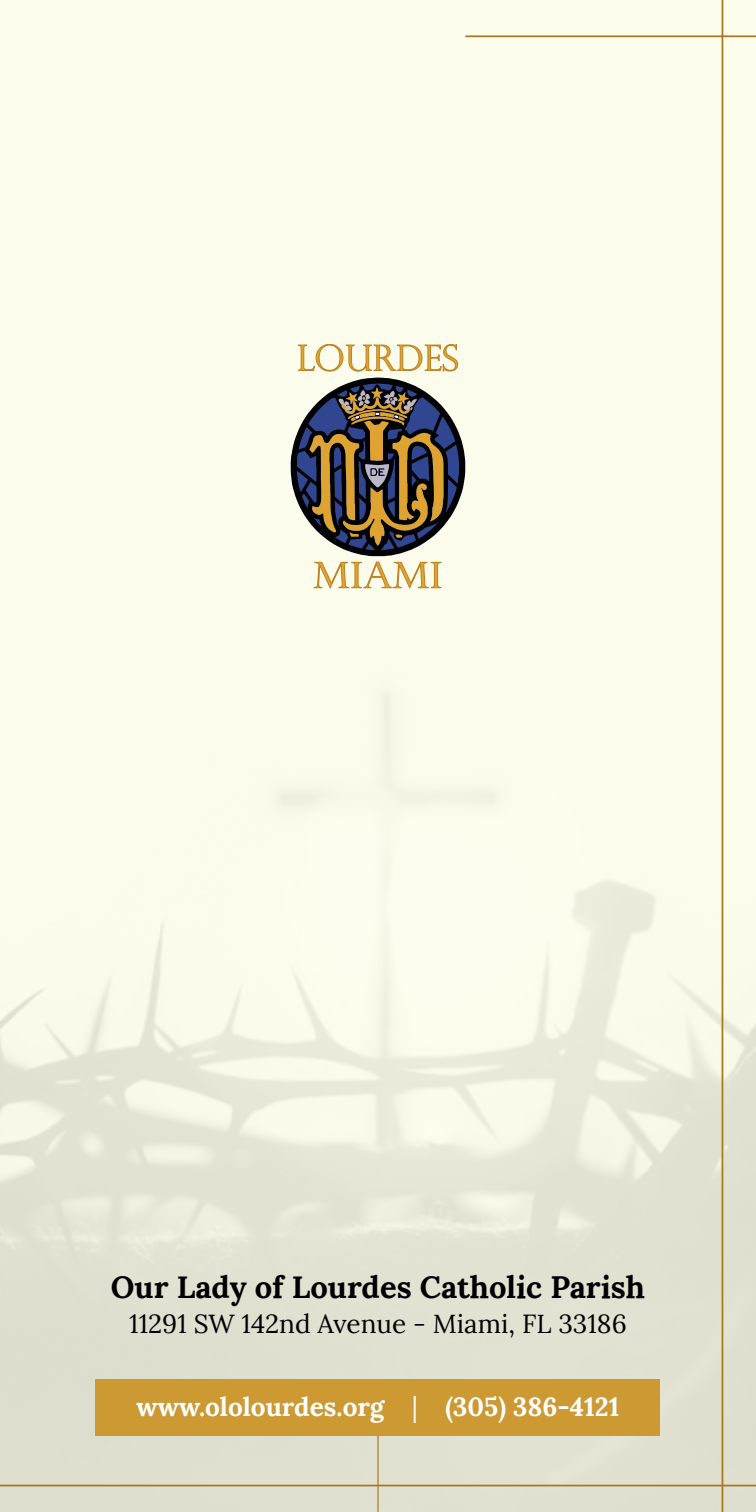
<style>
.page{position:relative;width:756px;height:1512px;background:#fcfded}
.page>*{position:absolute;margin:0;border:0;box-sizing:border-box;transform-origin:0 0}
.t1{font:700 30.8px "Lora";color:#000}
.t2{font:26.25px "Lora";color:#000}
.t3{font:700 26.25px "Lora";color:#fff}
.s1{font-weight:400}
</style>
<div class="page">
<img style="left:0;top:138px;width:756px;height:1374px">
<hr style="left:722px;top:0;width:1px;height:1512px;background:#a8781e">
<hr style="left:465px;top:35px;width:291px;height:2px;background:#a8781e">
<svg style="left:298px;top:344px;width:160px;height:27px"></svg>
<svg style="left:291px;top:377px;width:174px;height:211px"></svg>
<hr style="left:0;top:1485px;width:756px;height:1px;background:#a8781e">
<div style="left:96px;top:1379px;width:564px;height:57px;background:#c93"></div>
<hr style="left:377px;top:1436px;width:2px;height:76px;background:#a8781e">
<p class="t1" style="left:111px;top:1261px;width:536px">Our Lady of Lourdes Catholic Parish</p>
<p class="t2" style="left:129px;top:1304px;width:499px">11291 SW 142nd Avenue - Miami, FL 33186</p>
<p class="t3" style="left:137px;top:1385px;width:484px">www.ololourdes.org <span class="s1">|</span> (305) 386-4121</p>
</div>
